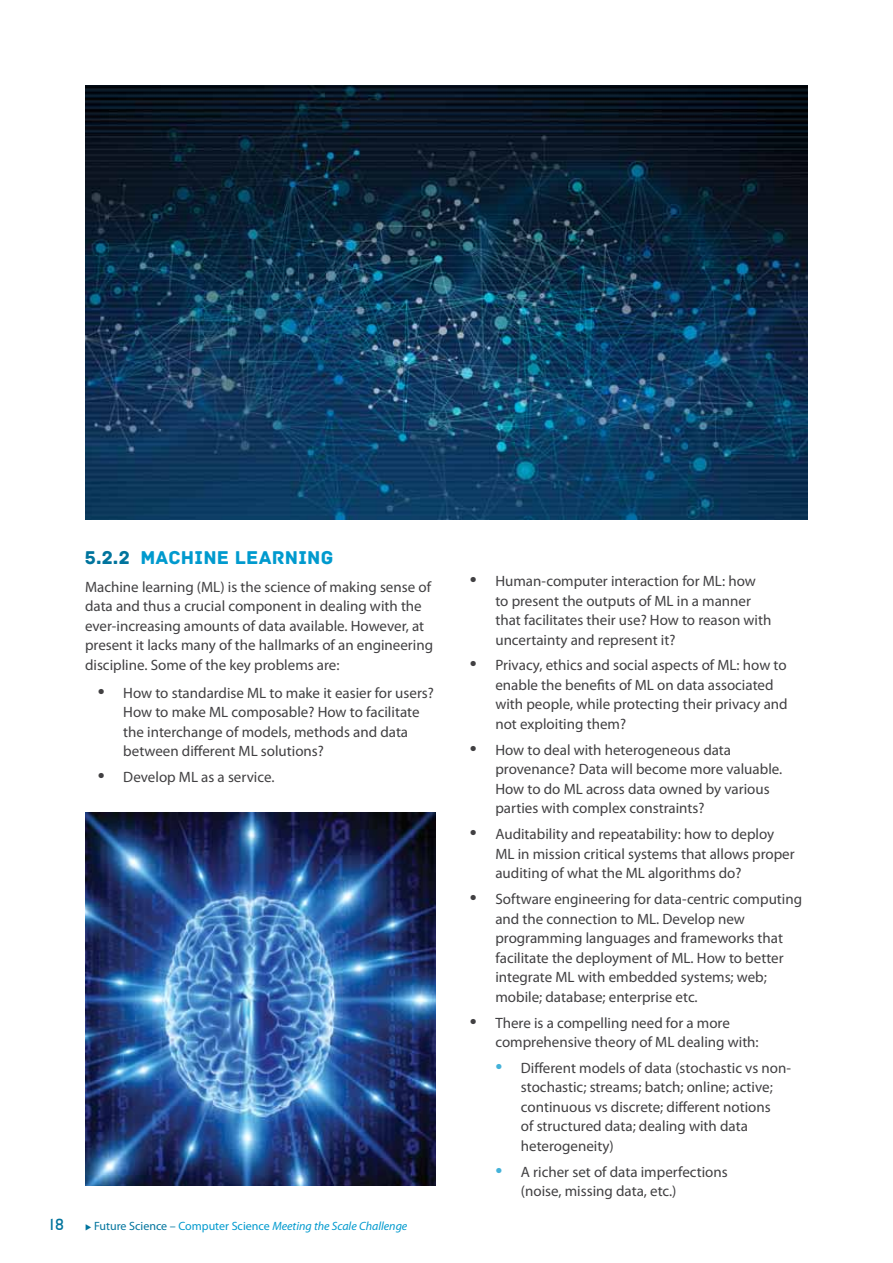
<style>
.page{position:relative;width:893px;height:1263px;background:#fff}
.page>*{position:absolute;margin:0;border:0;box-sizing:border-box;transform-origin:0 0}
.t1{font:19.5px "Archive";letter-spacing:.01em;color:#009ace}
.t2{font:16.5px "Dyno";color:#00749d}
.t3{font:15px/19.5px "Myriad Pro";color:#414042}
.t4{font:italic 12px "Myriad Pro";color:#009ace}
.s1{color:#00749d}
.s2{font-size:24.75px}
.s3{font-style:normal;color:#00749d}
.s4{font-style:normal}
.s5{font-size:24.75px;color:#44b2d9}
</style>
<div class="page">
<img style="left:85px;top:85px;width:723px;height:434px">
<img style="left:85px;top:812px;width:350px;height:373px">
<h1 class="t1" style="left:85px;top:546px;width:250px"><span class="s1">5.2.2</span> MACHINE LEARNING</h1>
<p class="t3" style="left:85px;top:576px;width:350px">Machine learning (ML) is the science of making sense of data and thus a crucial component in dealing with the ever-increasing amounts of data available. However, at present it lacks many of the hallmarks of an engineering discipline. Some of the key problems are:</p>
<p class="t3" style="left:123px;top:682px;width:312px;text-indent:-26px"><span class="s2">•</span> How to standardise ML to make it easier for users?<br>How to make ML composable? How to facilitate the interchange of models, methods and data between different ML solutions?</p>
<p class="t3" style="left:98px;top:767px;width:178px"><span class="s2">•</span> Develop ML as a service.</p>
<p class="t2" style="left:50px;top:1215px;width:16px">18</p>
<p class="t4" style="left:85px;top:1219px;width:324px"><span class="s1">◆</span> <span class="s3">Future Science –</span> <span class="s4">Computer Science</span> Meeting the Scale Challenge</p>
<p class="t3" style="left:495px;top:571px;width:277px;text-indent:-26px"><span class="s2">•</span> Human-computer interaction for ML: how to present the outputs of ML in a manner that facilitates their use? How to reason with uncertainty and represent it?</p>
<p class="t3" style="left:495px;top:655px;width:294px;text-indent:-26px"><span class="s2">•</span> Privacy, ethics and social aspects of ML: how to enable the benefits of ML on data associated with people, while protecting their privacy and not exploiting them?</p>
<p class="t3" style="left:495px;top:740px;width:288px;text-indent:-26px"><span class="s2">•</span> How to deal with heterogeneous data provenance? Data will become more valuable.<br>How to do ML across data owned by various parties with complex constraints?</p>
<p class="t3" style="left:495px;top:824px;width:301px;text-indent:-26px"><span class="s2">•</span> Auditability and repeatability: how to deploy<br>ML in mission critical systems that allows proper auditing of what the ML algorithms do?</p>
<p class="t3" style="left:495px;top:889px;width:308px;text-indent:-26px"><span class="s2">•</span> Software engineering for data-centric computing and the connection to ML. Develop new programming languages and frameworks that facilitate the deployment of ML. How to better integrate ML with embedded systems; web; mobile; database; enterprise etc.</p>
<p class="t3" style="left:495px;top:1012px;width:265px;text-indent:-26px"><span class="s2">•</span> There is a compelling need for a more comprehensive theory of ML dealing with:</p>
<p class="t3" style="left:521px;top:1058px;width:272px;text-indent:-26px"><span class="s5">•</span> Different models of data (stochastic vs non&shy;stochastic; streams; batch; online; active; continuous vs discrete; different notions<br>of structured data; dealing with data heterogeneity)</p>
<p class="t3" style="left:521px;top:1162px;width:208px;text-indent:-26px"><span class="s5">•</span> A richer set of data imperfections (noise, missing data, etc.)</p>
</div>
